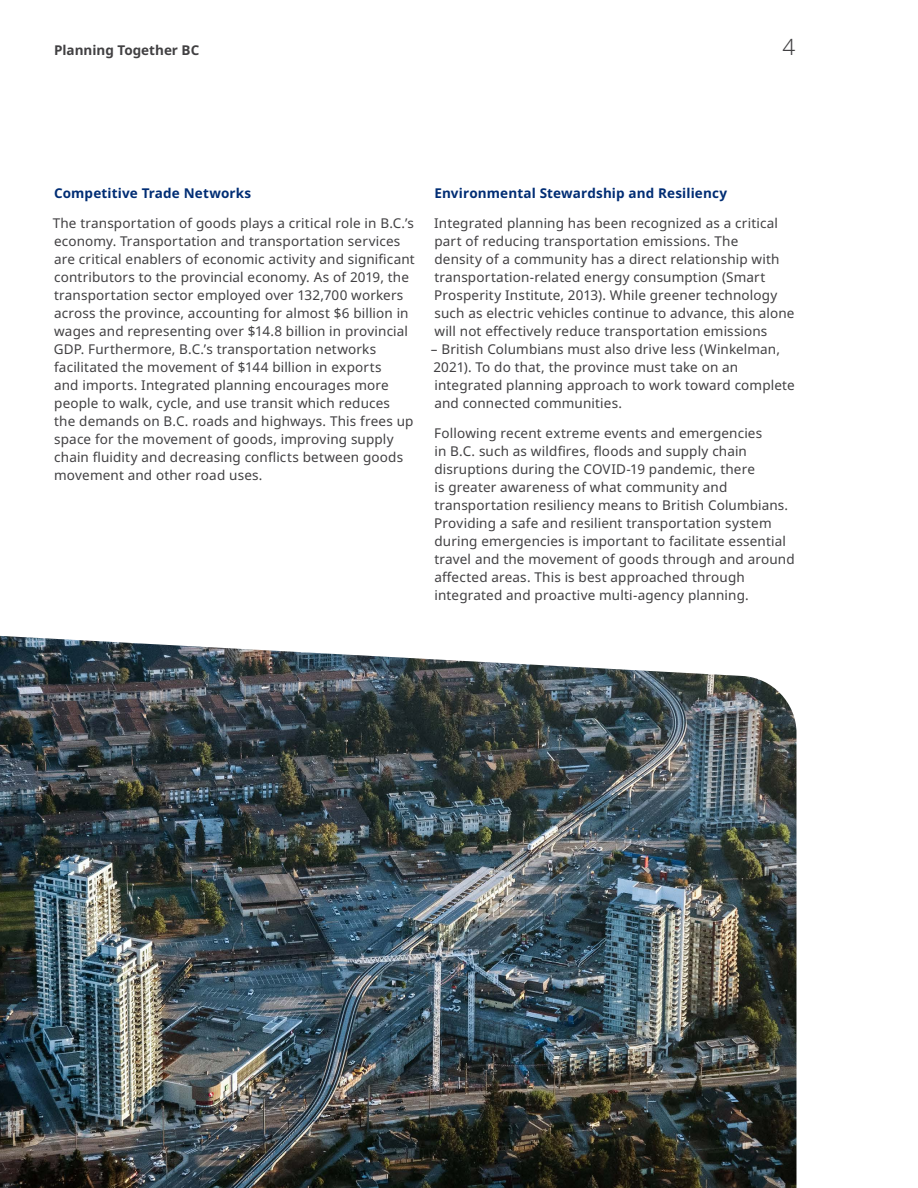
<style>
.page{position:relative;width:918px;height:1188px;background:#fff}
.page>*{position:absolute;margin:0;border:0;box-sizing:border-box;transform-origin:0 0}
.t1{font:300 22.5px "Noto Sans";color:#414042}
.Body_Copy{font:13.5px/18px "Noto Sans";letter-spacing:.01em;color:#414042}
.Heading_3{font:700 13.5px "Noto Sans";letter-spacing:.01em;color:#002d74}
.t2{font:700 13.5px "Noto Sans";color:#414042}
</style>
<div class="page">
<img style="left:0;top:636px;width:796px;height:552px">
<p class="t2" style="left:54px;top:42px;width:147px">Planning Together BC</p>
<h1 class="t1" style="left:783px;top:34px;width:14px">4</h1>
<h4 class="Heading_3" style="left:54px;top:185px;width:199px">Competitive Trade Networks</h4>
<p class="Body_Copy" style="left:53px;top:214px;width:364px">The transportation of goods plays a critical role in B.C.’s economy. Transportation and transportation services are critical enablers of economic activity and significant contributors to the provincial economy. As of 2019, the transportation sector employed over 132,700 workers across the province, accounting for almost $6 billion in wages and representing over $14.8 billion in provincial GDP. Furthermore, B.C.’s transportation networks facilitated the movement of $144 billion in exports<br>and imports. Integrated planning encourages more people to walk, cycle, and use transit which reduces<br>the demands on B.C. roads and highways. This frees up space for the movement of goods, improving supply chain fluidity and decreasing conflicts between goods movement and other road uses.</p>
<h4 class="Heading_3" style="left:434px;top:185px;width:294px">Environmental Stewardship and Resiliency</h4>
<p class="Body_Copy" style="left:434px;top:214px;width:362px">Integrated planning has been recognized as a critical part of reducing transportation emissions. The<br>density of a community has a direct relationship with transportation-related energy consumption (Smart Prosperity Institute, 2013). While greener technology such as electric vehicles continue to advance, this alone will not effectively reduce transportation emissions</p>
<p class="Body_Copy" style="left:431px;top:340px;width:366px">– British Columbians must also drive less (Winkelman, 2021). To do that, the province must take on an integrated planning approach to work toward complete and connected communities.</p>
<p class="Body_Copy" style="left:434px;top:424px;width:362px">Following recent extreme events and emergencies<br>in B.C. such as wildfires, floods and supply chain disruptions during the COVID-19 pandemic, there<br>is greater awareness of what community and transportation resiliency means to British Columbians.<br>Providing a safe and resilient transportation system during emergencies is important to facilitate essential travel and the movement of goods through and around affected areas. This is best approached through integrated and proactive multi-agency planning.</p>
</div>
